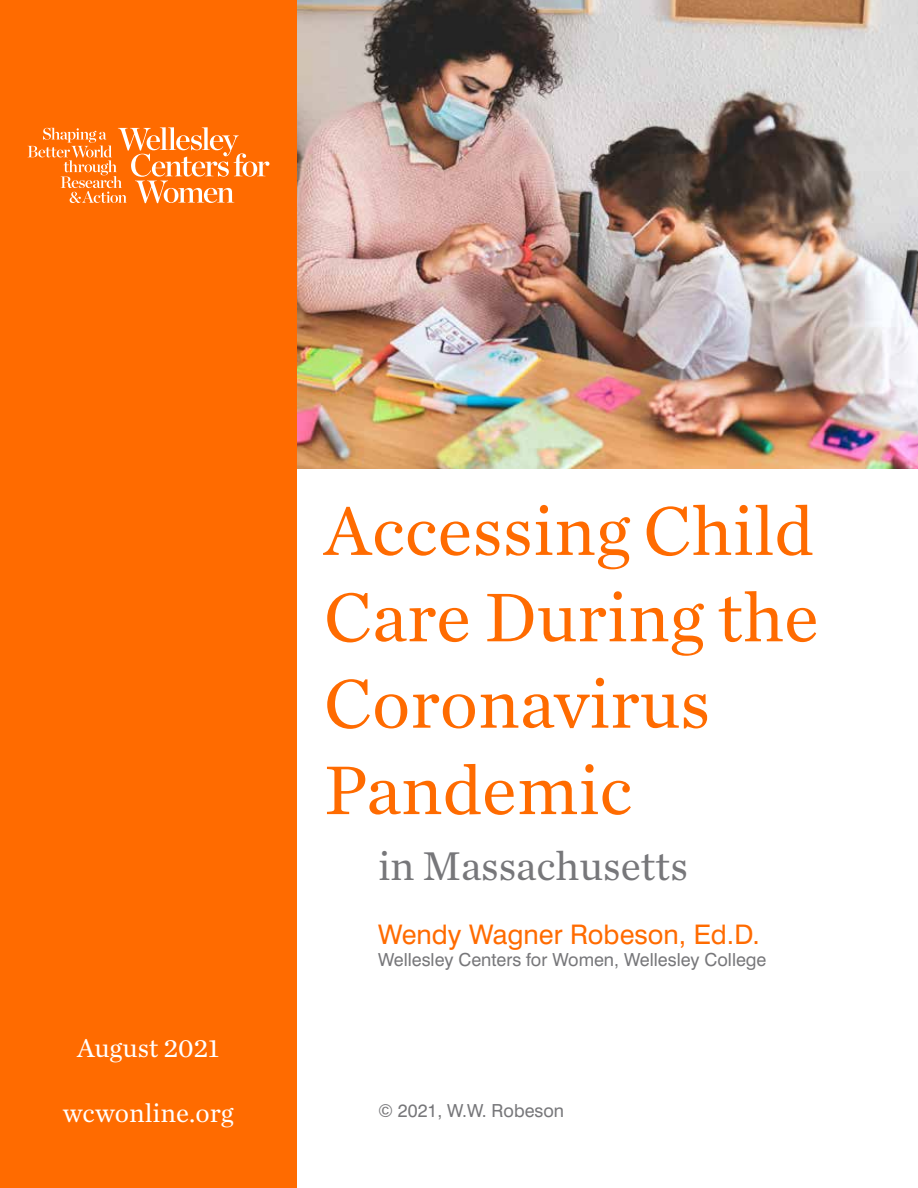
<style>
.page{position:relative;width:918px;height:1188px;background:#fff}
.page>*{position:absolute;margin:0;border:0;box-sizing:border-box;transform-origin:0 0}
.t1{font:72px/86.4px "Chronicle Text G1";color:#ff6b00}
.t2{font:42px "Chronicle Text G1";color:#77777a}
.t3{font:27px "Chronicle Text G1";color:#fff}
.t4{font:27px "Swiss 721 BT";color:#ff6b00}
.t5{font:18px "Swiss 721 BT";color:#77777a}
</style>
<div class="page">
<div style="left:0;top:0;width:297px;height:1188px;background:#ff6b00"></div>
<svg style="left:28px;top:127px;width:241px;height:76px"></svg>
<img style="left:297px;top:0;width:621px;height:469px">
<h3 class="t3" style="left:78px;top:1032px;width:81px">Month</h3>
<h3 class="t3" style="left:77px;top:1032px;width:144px">August 2021</h3>
<h3 class="t3" style="left:63px;top:1096px;width:172px">wcwonline.org</h3>
<h1 class="t1" style="left:324px;top:487px;width:496px">Accessing Child<br>Care During the<br>Coronavirus<br>Pandemic</h1>
<h2 class="t2" style="left:378px;top:840px;width:312px">in Massachusetts</h2>
<h3 class="t4" style="left:378px;top:918px;width:383px">Wendy Wagner Robeson, Ed.D.</h3>
<p class="t5" style="left:378px;top:949px;width:390px">Wellesley Centers for Women, Wellesley College</p>
<p class="t5" style="left:378px;top:1100px;width:188px">© 2021, W.W. Robeson</p>
</div>
